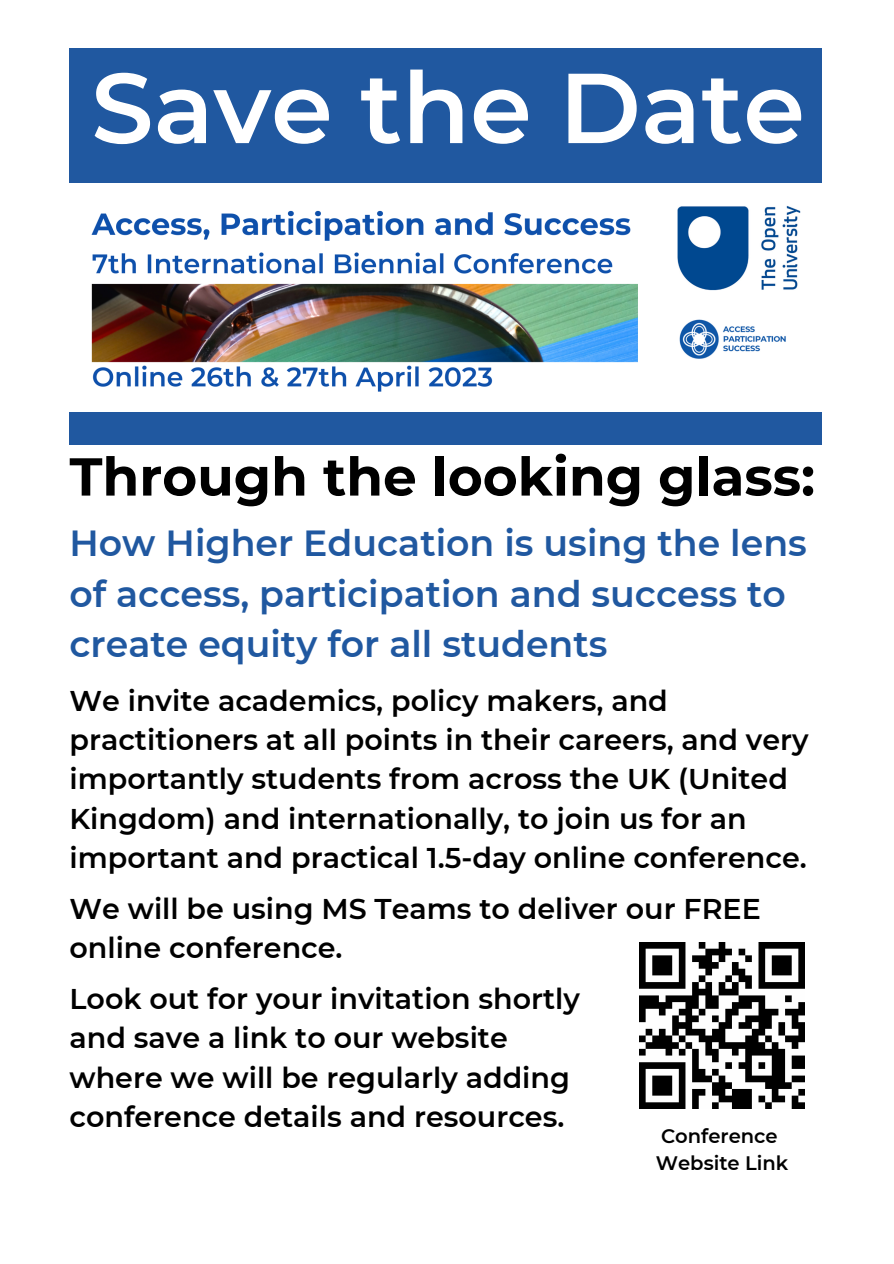
<style>
.page{position:relative;width:894px;height:1264px;background:#fff}
.page>*{position:absolute;margin:0;border:0;box-sizing:border-box;transform-origin:0 0}
.t1{font:600 99.15px "Montserrat";color:#fff}
.t2{font:700 53.25px "Montserrat";color:#000}
.t3{font:600 36.3px/50.6px "Montserrat";color:#2058a0}
.t4{font:600 28.5px/39.5px "Montserrat";color:#000}
.t5{font:600 19.5px/27px "Montserrat";color:#000}
</style>
<div class="page">
<div style="left:69px;top:48px;width:753px;height:135px;background:#2058a0"></div>
<div style="left:70px;top:411px;width:751px;height:33px;background:#2058a0"></div>
<img style="left:91px;top:205px;width:710px;height:187px">
<img style="left:639px;top:942px;width:165px;height:166px">
<h1 class="t1" style="left:91px;top:47px;width:715px">Save the Date</h1>
<h2 class="t2" style="left:69px;top:444px;width:746px">Through the looking glass:</h2>
<p class="t3" style="left:69px;top:517px;width:738px">How Higher Education is using the lens of access, participation and success to create equity for all students</p>
<p class="t4" style="left:69px;top:680px;width:740px">We invite academics, policy makers, and practitioners at all points in their careers, and very importantly students from across the UK (United Kingdom) and internationally, to join us for an important and practical 1.5-day online conference.</p>
<p class="t4" style="left:69px;top:889px;width:692px">We will be using MS Teams to deliver our FREE online conference.</p>
<p class="t4" style="left:69px;top:979px;width:512px">Look out for your invitation shortly and save a link to our website where we will be regularly adding conference details and resources.</p>
<p class="t5" style="left:655px;top:1122px;width:134px">Conference<br>Website Link</p>
</div>
